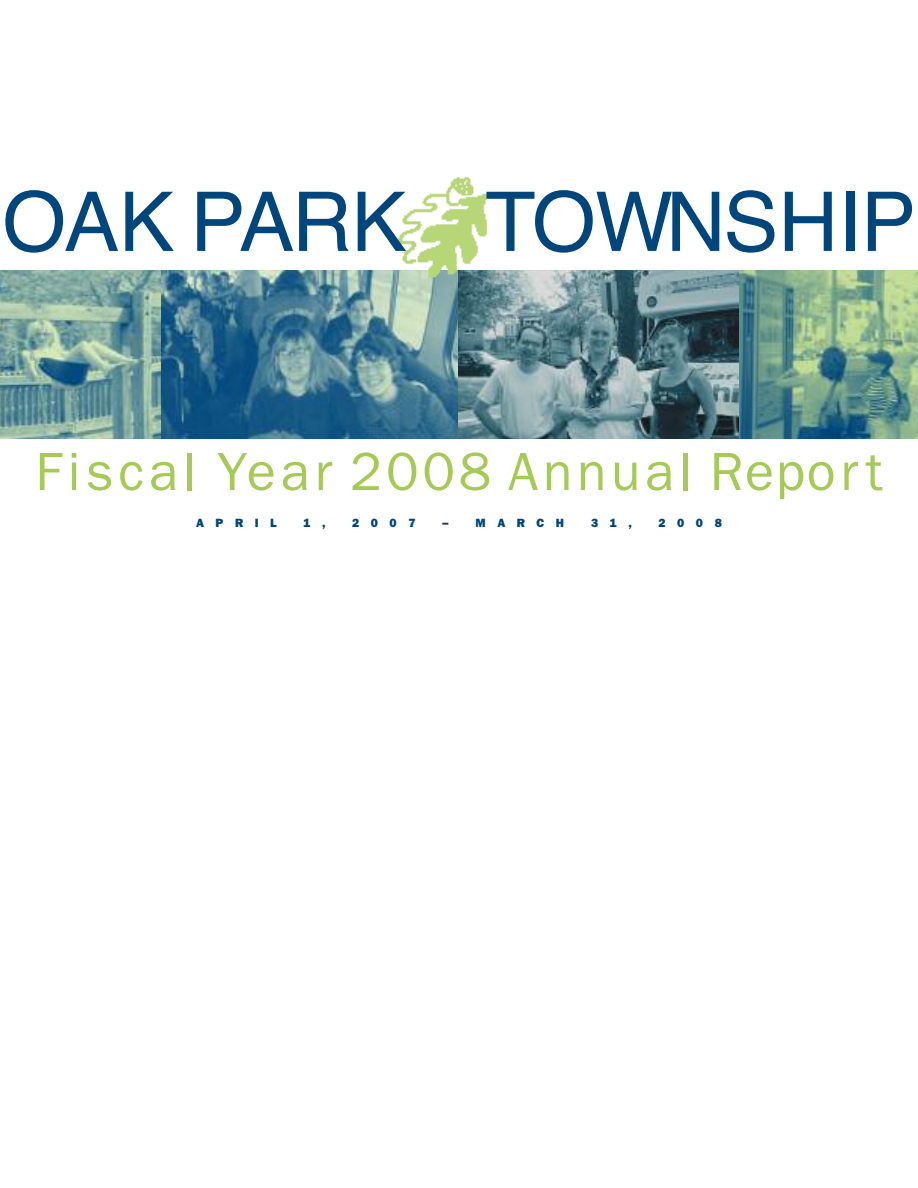
<style>
.page{position:relative;width:918px;height:1188px;background:#fff}
.page>*{position:absolute;margin:0;border:0;box-sizing:border-box;transform-origin:0 0}
.t1{font:82.5px "Helvetica";letter-spacing:-.02em;color:#00467d}
.t2{font:54px "Franklin Gothic";letter-spacing:.09em;color:#a5cb55}
.t3{font:800 12px "Franklin Gothic";letter-spacing:.96em;color:#00467d}
</style>
<div class="page">
<img style="left:0;top:270px;width:161px;height:169px">
<img style="left:738px;top:270px;width:180px;height:169px">
<svg style="left:161px;top:270px;width:297px;height:169px;background:#477d94"></svg>
<svg style="left:458px;top:270px;width:280px;height:169px;background:#66858c"></svg>
<img style="left:388px;top:177px;width:114px;height:101px">
<h1 class="t1" style="left:2px;top:174px;width:915px">OAK PARK TOWNSHIP</h1>
<p class="t2" style="left:35px;top:453px;width:849px">Fiscal Year 2008 Annual Report</p>
<p class="t3" style="left:196px;top:519px;width:82px">APRIL</p>
<p class="t3" style="left:304px;top:519px;width:24px">1 ,</p>
<p class="t3" style="left:352px;top:519px;width:65px">2007</p>
<p class="t3" style="left:443px;top:519px;width:123px">– MARCH</p>
<p class="t3" style="left:591px;top:519px;width:43px">31,</p>
<p class="t3" style="left:659px;top:519px;width:65px">2008</p>
</div>
